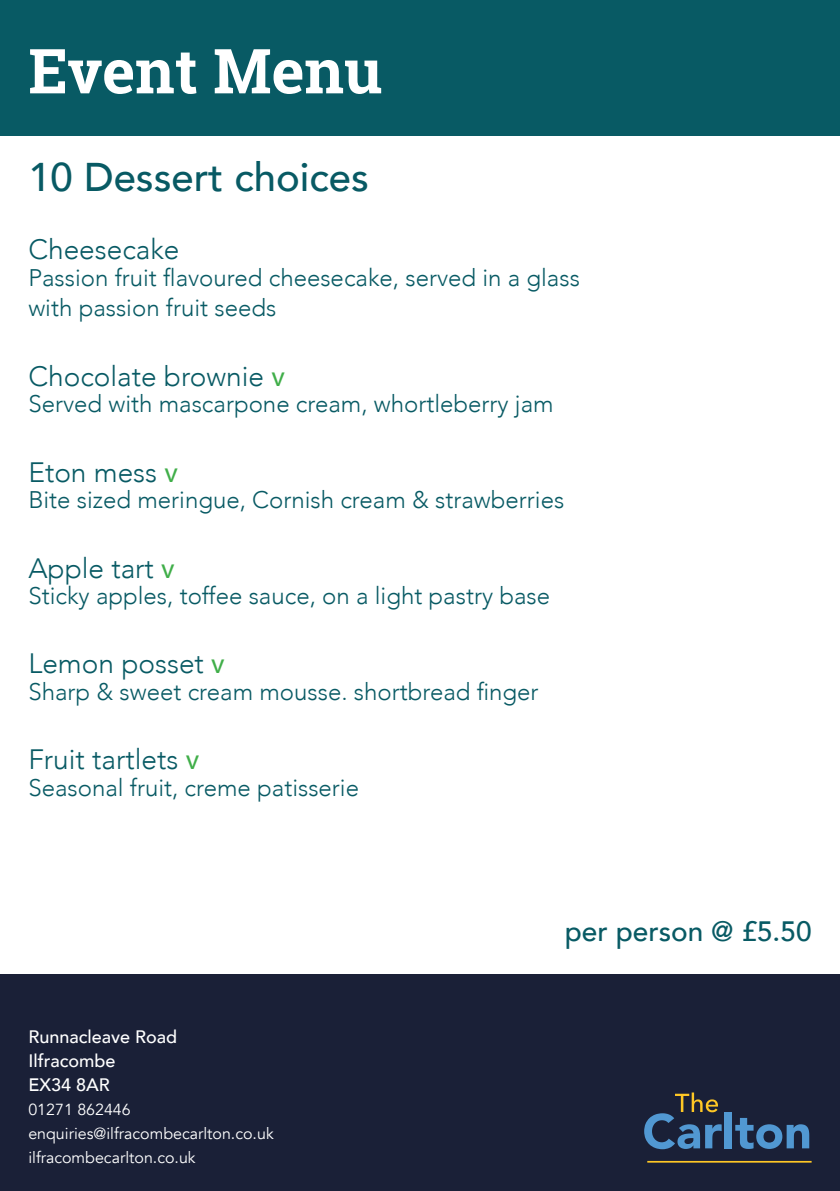
<style>
.page{position:relative;width:840px;height:1191px;background:#fff}
.page>*{position:absolute;margin:0;border:0;box-sizing:border-box;transform-origin:0 0}
.t1{font:700 62px "Roboto Slab";color:#fff}
.t2{font:500 40px "Avenir";color:#085a64}
.t3{font:300 28px "Avenir";color:#085a64}
.t4{font:500 28px "Avenir";color:#085a64}
.t5{font:300 24px "Avenir";color:#085a64}
.t6{font:500 18px "Avenir";color:#fff}
.t7{font:16px "Avenir";color:#fff}
.s1{font-family:"Myriad Pro";font-weight:400;color:#40ae49}
</style>
<div class="page">
<div style="left:0;top:0;width:839px;height:135px;background:#085a64"></div>
<div style="left:0;top:975px;width:839px;height:216px;background:#1a2037"></div>
<svg style="left:644px;top:1092px;width:77px;height:57px"></svg>
<div style="left:724px;top:1111px;width:7px;height:37px;background:#5198d2"></div>
<svg style="left:735px;top:1118px;width:73px;height:31px"></svg>
<hr style="left:647px;top:1160px;width:164px;height:2px;background:#fec725">
<p class="t1" style="left:28px;top:28px;width:355px">Event Menu</p>
<p class="t2" style="left:28px;top:143px;width:342px">10 Dessert choices</p>
<p class="t3" style="left:28px;top:233px;width:152px">Cheesecake</p>
<p class="t5" style="left:28px;top:263px;width:552px">Passion fruit flavoured cheesecake, served in a glass</p>
<p class="t5" style="left:28px;top:294px;width:249px">with passion fruit seeds</p>
<p class="t3" style="left:28px;top:359px;width:258px">Chocolate brownie <span class="s1">v</span></p>
<p class="t5" style="left:28px;top:390px;width:526px">Served with mascarpone cream, whortleberry jam</p>
<p class="t3" style="left:28px;top:455px;width:151px">Eton mess <span class="s1">v</span></p>
<p class="t5" style="left:28px;top:486px;width:537px">Bite sized meringue, Cornish cream &amp; strawberries</p>
<p class="t3" style="left:28px;top:551px;width:148px">Apple tart <span class="s1">v</span></p>
<p class="t5" style="left:28px;top:581px;width:523px">Sticky apples, toffee sauce, on a light pastry base</p>
<p class="t3" style="left:28px;top:647px;width:198px">Lemon posset <span class="s1">v</span></p>
<p class="t5" style="left:28px;top:677px;width:511px">Sharp &amp; sweet cream mousse. shortbread finger</p>
<p class="t3" style="left:28px;top:743px;width:172px">Fruit tartlets <span class="s1">v</span></p>
<p class="t5" style="left:28px;top:773px;width:332px">Seasonal fruit, creme patisserie</p>
<p class="t6" style="left:28px;top:1020px;width:150px">Runnacleave Road</p>
<p class="t6" style="left:28px;top:1044px;width:89px">Ilfracombe</p>
<p class="t6" style="left:28px;top:1068px;width:83px">EX34 8AR</p>
<p class="t7" style="left:28px;top:1099px;width:104px">01271 862446</p>
<p class="t7" style="left:28px;top:1123px;width:247px">enquiries@ilfracombecarlton.co.uk</p>
<p class="t7" style="left:28px;top:1147px;width:169px">ilfracombecarlton.co.uk</p>
<p class="t4" style="left:564px;top:907px;width:248px">per person @ £5.50</p>
</div>
